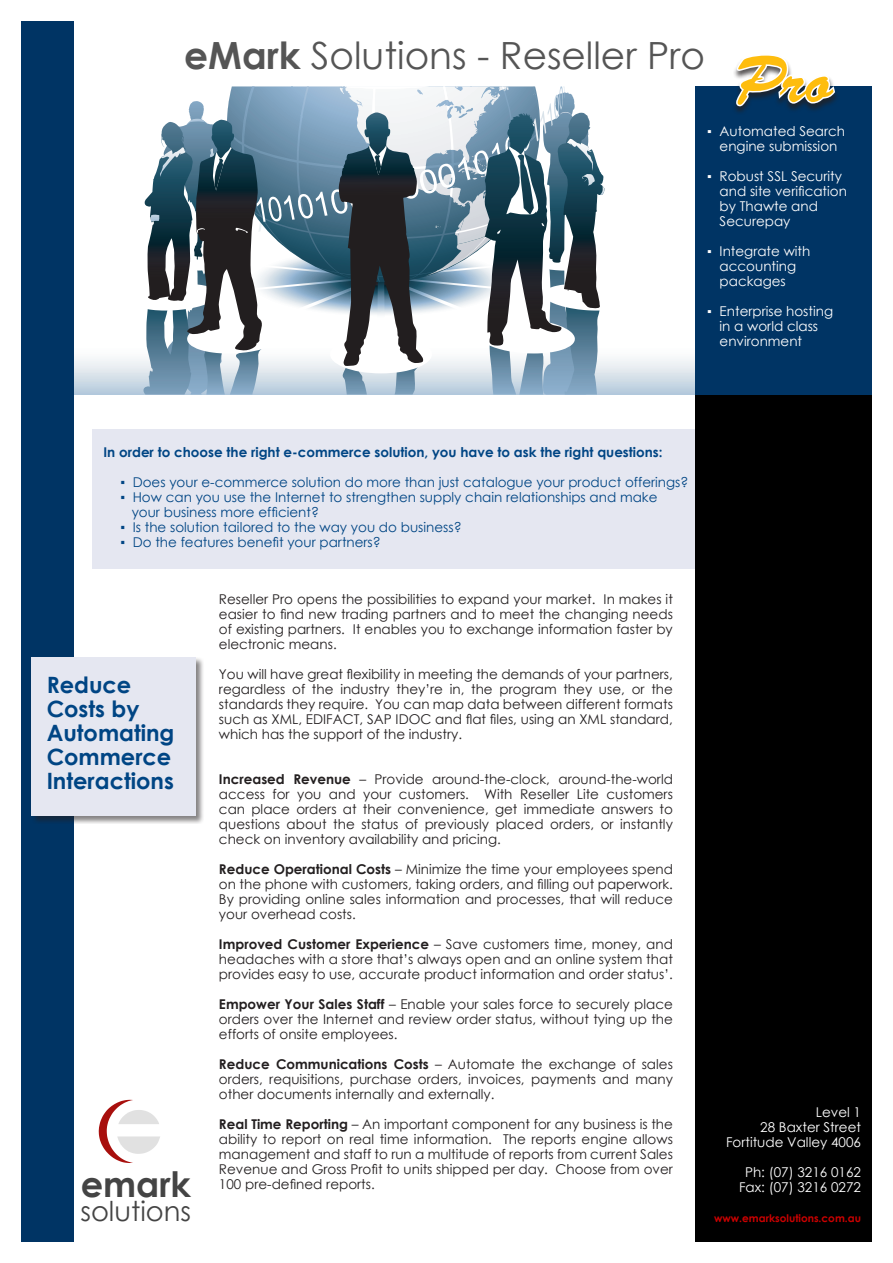
<style>
.page{position:relative;width:893px;height:1263px;background:#fff}
.page>*{position:absolute;margin:0;border:0;box-sizing:border-box;transform-origin:0 0}
.t1{font:66px "Brush Script Std";color:#febd0e}
.t2{font:37.5px "Century Gothic";color:#555}
.t3{font:700 35.1px "Century Gothic";color:#444}
.t4{font:27.45px "Century Gothic";color:#444}
.t5{font:700 22.5px/24px "Century Gothic";color:#004584}
.t6{font:13.5px/15px "Century Gothic";color:#231f20;text-align:justify}
.t7{font:13.5px "Century Gothic";color:#004584}
.t8{font:13.5px/15px "Century Gothic";color:#fff}
.t9{font:700 13.5px "Century Gothic";color:#004584}
.t10{font:13.5px "Tahoma";color:#fff}
.t11{font:700 10.5px "Century Gothic";color:#c00}
.s1{font-weight:700}
</style>
<div class="page">
<div style="left:92px;top:429px;width:611px;height:139px;background:#e5e7f1"></div>
<svg style="left:73px;top:86px;width:622px;height:308px"></svg>
<svg style="left:131px;top:86px;width:474px;height:308px"></svg>
<div style="left:21px;top:21px;width:52px;height:1221px;background:#003464"></div>
<div style="left:695px;top:310px;width:177px;height:932px;background:#000"></div>
<div style="left:695px;top:86px;width:177px;height:308px;background:#003464"></div>
<div style="left:732px;top:54px;width:108px;height:61px;background:#231f20;opacity:.75"></div>
<svg style="left:735px;top:54px;width:102px;height:54px"></svg>
<svg style="left:681px;top:102px;width:4px;height:4px"></svg>
<svg style="left:681px;top:142px;width:4px;height:4px"></svg>
<svg style="left:681px;top:196px;width:4px;height:4px"></svg>
<svg style="left:681px;top:237px;width:4px;height:4px"></svg>
<div style="left:31px;top:656px;width:174px;height:168px;background:#231f20;opacity:.55"></div>
<div style="left:31px;top:657px;width:165px;height:158px;background:#e5e7f1"></div>
<svg style="left:99px;top:1100px;width:61px;height:63px"></svg>
<p class="t2" style="left:184px;top:29px;width:522px"><span class="s1">eMark</span> Solutions - Reseller Pro</p>
<p class="t10" style="left:707px;top:122px;width:6px">▪</p>
<p class="t10" style="left:707px;top:167px;width:6px">▪</p>
<p class="t10" style="left:707px;top:242px;width:6px">▪</p>
<p class="t10" style="left:707px;top:302px;width:6px">▪</p>
<p class="t1" style="left:735px;top:43px;width:100px">Pro</p>
<p class="t8" style="left:720px;top:124px;width:127px">Automated Search engine submission</p>
<p class="t8" style="left:720px;top:169px;width:129px">Robust SSL Security and site verification by Thawte and<br>Securepay</p>
<p class="t8" style="left:720px;top:244px;width:92px">Integrate with accounting packages</p>
<p class="t8" style="left:720px;top:304px;width:115px">Enterprise hosting in a world class environment</p>
<p class="t9" style="left:103px;top:442px;width:561px">In order to choose the right e-commerce solution, you have to ask the right questions:</p>
<p class="t7" style="left:120px;top:473px;width:569px">▪ Does your e-commerce solution do more than just catalogue your product offerings?</p>
<p class="t7" style="left:120px;top:488px;width:538px">▪ How can you use the Internet to strengthen supply chain relationships and make</p>
<p class="t7" style="left:132px;top:503px;width:189px">your business more efficient?</p>
<p class="t7" style="left:120px;top:518px;width:343px">▪ Is the solution tailored to the way you do business?</p>
<p class="t7" style="left:120px;top:533px;width:262px">▪ Do the features benefit your partners?</p>
<p class="t5" style="left:47px;top:671px;width:94px">Reduce<br>Costs by</p>
<p class="t5" style="left:47px;top:719px;width:129px">Automating<br>Commerce<br>Interactions</p>
<p class="t3" style="left:81px;top:1157px;width:112px">emark</p>
<p class="t4" style="left:80px;top:1192px;width:112px">solutions</p>
<p class="t6" style="left:219px;top:591px;width:455px">Reseller Pro opens the possibilities to expand your market. In makes it easier to find new trading partners and to meet the changing needs of existing partners. It enables you to exchange information faster by electronic means.</p>
<p class="t6" style="left:219px;top:666px;width:455px">You will have great flexibility in meeting the demands of your partners, regardless of the industry they’re in, the program they use, or the standards they require. You can map data between different formats such as XML, EDIFACT, SAP IDOC and flat files, using an XML standard, which has the support of the industry.</p>
<p class="t6" style="left:219px;top:771px;width:455px"><span class="s1">Increased Revenue</span> – Provide around-the-clock, around-the-world access for you and your customers. With Reseller Lite customers can place orders at their convenience, get immediate answers to questions about the status of previously placed orders, or instantly check on inventory availability and pricing.</p>
<p class="t6" style="left:219px;top:861px;width:455px"><span class="s1">Reduce Operational Costs</span> – Minimize the time your employees spend on the phone with customers, taking orders, and filling out paperwork.<br>By providing online sales information and processes, that will reduce your overhead costs.</p>
<p class="t6" style="left:219px;top:936px;width:455px"><span class="s1">Improved Customer Experience</span> – Save customers time, money, and headaches with a store that’s always open and an online system that provides easy to use, accurate product information and order status’.</p>
<p class="t6" style="left:219px;top:996px;width:455px"><span class="s1">Empower Your Sales Staff</span> – Enable your sales force to securely place orders over the Internet and review order status, without tying up the efforts of onsite employees.</p>
<p class="t6" style="left:219px;top:1056px;width:455px"><span class="s1">Reduce Communications Costs</span> – Automate the exchange of sales orders, requisitions, purchase orders, invoices, payments and many other documents internally and externally.</p>
<p class="t6" style="left:219px;top:1116px;width:455px"><span class="s1">Real Time Reporting</span> – An important component for any business is the ability to report on real time information. The reports engine allows management and staff to run a multitude of reports from current Sales Revenue and Gross Profit to units shipped per day. Choose from over 100 pre-defined reports.</p>
<p class="t8" style="left:816px;top:1104px;width:47px">Level 1</p>
<p class="t8" style="left:760px;top:1119px;width:102px">28 Baxter Street</p>
<p class="t8" style="left:726px;top:1134px;width:137px">Fortitude Valley 4006</p>
<p class="t8" style="left:745px;top:1164px;width:117px">Ph: (07) 3216 0162</p>
<p class="t8" style="left:739px;top:1179px;width:123px">Fax: (07) 3216 0272</p>
<p class="t11" style="left:714px;top:1210px;width:148px">www.emarksolutions.com.au</p>
</div>
